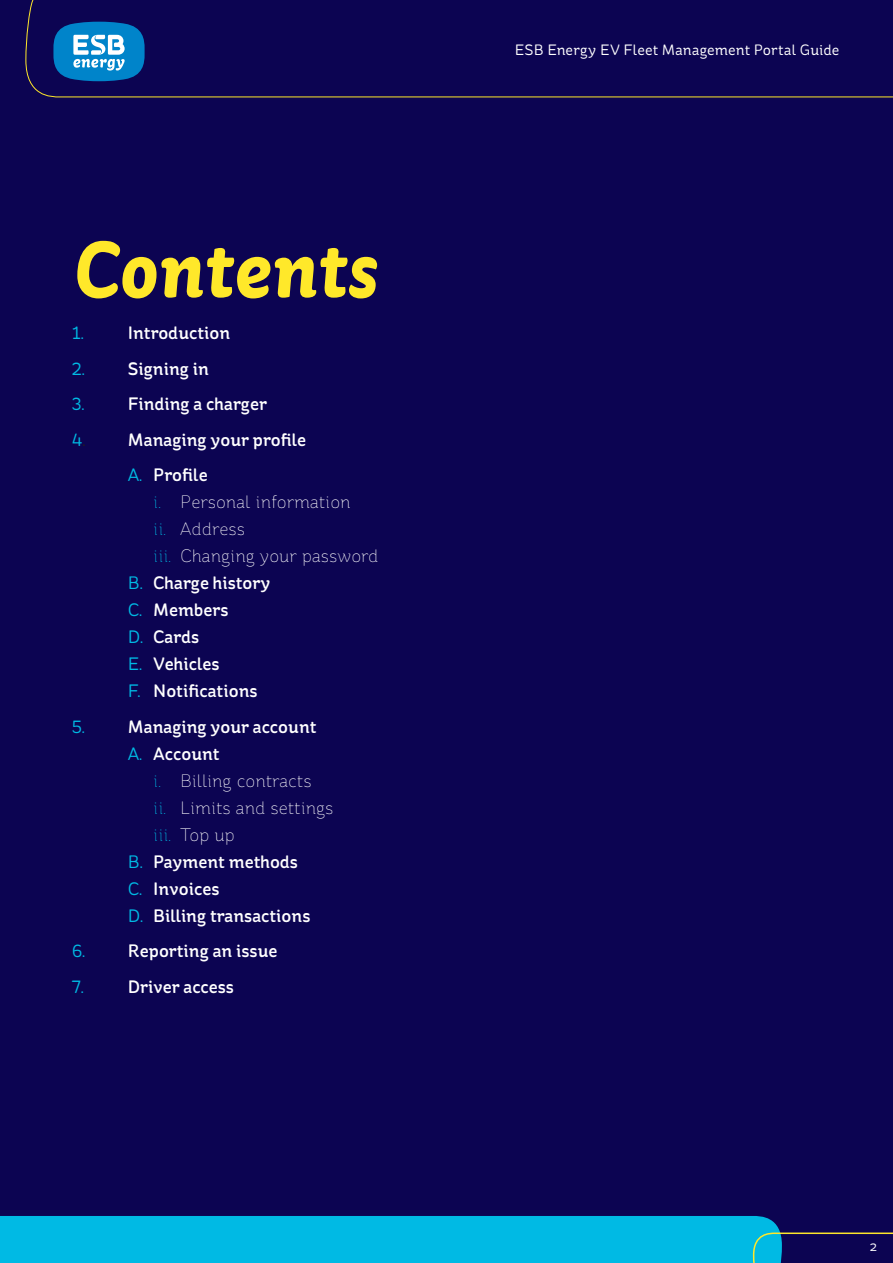
<style>
.page{position:relative;width:893px;height:1263px;background:#0c0452}
.page>*{position:absolute;margin:0;border:0;box-sizing:border-box;transform-origin:0 0}
.t1{font:italic 700 80.1px "St Ryde";color:#ffe82a}
.t2{font:500 18px/35.5px "St Ryde";color:#fff}
.t3{font:100 18px "St Ryde";color:#fff}
.t4{font:18px "St Ryde";color:#00bae4}
.t5{font:15px "St Ryde";letter-spacing:.01em;color:#fff}
.t6{font:13.5px "St Ryde";color:#fff}
.s1{font-weight:400;color:#00bae4}
.s2{font-weight:400;color:#231f20}
.s3{color:#00bae4}
</style>
<div class="page">
<svg style="left:25px;top:0;width:868px;height:98px"></svg>
<svg style="left:53px;top:22px;width:92px;height:59px"></svg>
<svg style="left:0;top:1216px;width:893px;height:47px"></svg>
<h1 class="t1" style="left:72px;top:222px;width:307px">Contents</h1>
<p class="t4" style="left:72px;top:322px;width:13px">1.</p>
<p class="t2" style="left:128px;top:316px;width:104px">Introduction</p>
<p class="t2" style="left:72px;top:351px;width:138px"><span class="s1">2.</span> Signing in</p>
<p class="t2" style="left:72px;top:387px;width:196px"><span class="s1">3.</span> Finding a charger</p>
<p class="t2" style="left:128px;top:422px;width:180px;text-indent:-55px"><span class="s1">4</span><span class="s2">.</span> Managing your profile<br><span class="s1">A.</span> Profile</p>
<p class="t3" style="left:153px;top:491px;width:199px"><span class="s3">i.</span> Personal information</p>
<p class="t3" style="left:153px;top:518px;width:93px"><span class="s3">ii.</span> Address</p>
<p class="t3" style="left:153px;top:545px;width:227px"><span class="s3">iii.</span> Changing your password</p>
<p class="t2" style="left:128px;top:566px;width:144px"><span class="s1">B.</span> Charge history</p>
<p class="t2" style="left:128px;top:593px;width:102px"><span class="s1">C.</span> Members</p>
<p class="t2" style="left:128px;top:620px;width:73px"><span class="s1">D.</span> Cards</p>
<p class="t2" style="left:128px;top:647px;width:93px"><span class="s1">E.</span> Vehicles</p>
<p class="t2" style="left:128px;top:674px;width:131px"><span class="s1">F.</span> Notifications</p>
<p class="t2" style="left:128px;top:714px;width:190px;line-height:27px;text-indent:-55px"><span class="s1">5.</span> Managing your account<br><span class="s1">A.</span> Account</p>
<p class="t3" style="left:153px;top:770px;width:160px"><span class="s3">i.</span> Billing contracts</p>
<p class="t3" style="left:153px;top:797px;width:182px"><span class="s3">ii.</span> Limits and settings</p>
<p class="t3" style="left:153px;top:824px;width:83px"><span class="s3">iii.</span> Top up</p>
<p class="t2" style="left:128px;top:844px;width:172px"><span class="s1">B.</span> Payment methods</p>
<p class="t2" style="left:128px;top:871px;width:93px"><span class="s1">C.</span> Invoices</p>
<p class="t2" style="left:128px;top:898px;width:184px"><span class="s1">D.</span> Billing transactions</p>
<p class="t2" style="left:72px;top:934px;width:207px"><span class="s1">6.</span> Reporting an issue<br><span class="s1">7.</span></p>
<p class="t2" style="left:128px;top:969px;width:108px">Driver access</p>
<p class="t5" style="left:515px;top:41px;width:326px">ESB Energy EV Fleet Management Portal Guide</p>
<p class="t6" style="left:870px;top:1239px;width:8px">2</p>
</div>
